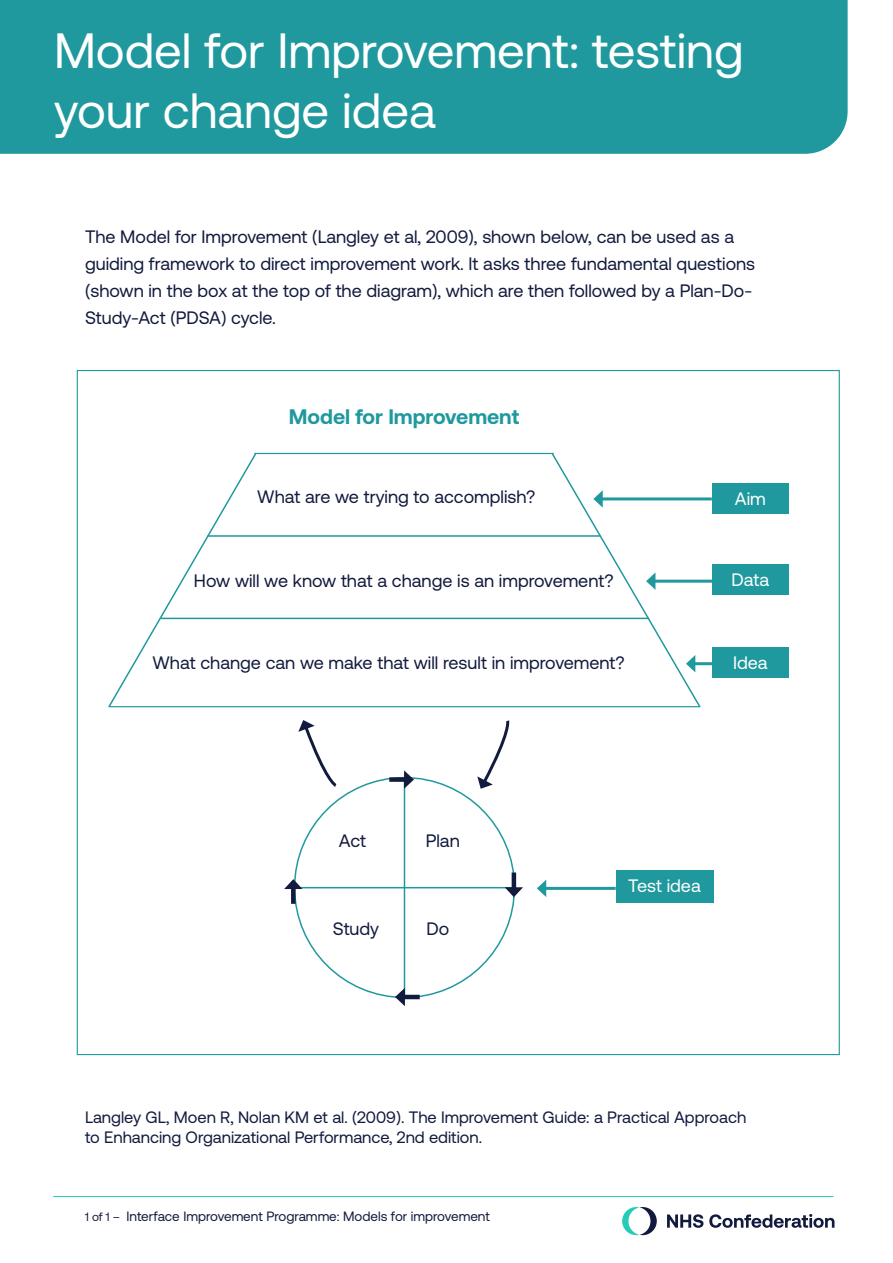
<style>
.page{position:relative;width:893px;height:1263px;background:#fff}
.page>*{position:absolute;margin:0;border:0;box-sizing:border-box;transform-origin:0 0}
.t1{font:49.5px/60px "Aeonik Pro";color:#fff}
.t2{font:700 21px "Aeonik Pro";color:#1f999e}
.t3{font:18px/27px "Aeonik Pro";color:#121a3d}
.t4{font:18px "Aeonik Pro";color:#fff}
.t5{font:16.5px/19.8px "Aeonik Pro";color:#121a3d}
.t6{font:13.5px "Aeonik Pro";color:#121a3d}
.s1{font-size:12px}
</style>
<div class="page">
<hr style="left:53px;top:1196px;width:780px;height:1px;background:#26ccb8">
<svg style="left:622px;top:1207px;width:35px;height:28px"></svg>
<svg style="left:667px;top:1214px;width:36px;height:14px"></svg>
<svg style="left:709px;top:1214px;width:125px;height:14px"></svg>
<div style="left:0;top:0;width:848px;height:154px;background:#1f999e"></div>
<svg style="left:108px;top:452px;width:150px;height:256px"></svg>
<hr style="left:108px;top:706px;width:592px;height:1px;background:#1f999e">
<hr style="left:254px;top:453px;width:300px;height:1px;background:#1f999e">
<hr style="left:207px;top:535px;width:394px;height:2px;background:#1f999e">
<hr style="left:161px;top:618px;width:488px;height:1px;background:#1f999e">
<div style="left:712px;top:484px;width:77px;height:30px;background:#1f999e"></div>
<div style="left:712px;top:564px;width:77px;height:31px;background:#1f999e"></div>
<div style="left:712px;top:647px;width:77px;height:30px;background:#1f999e"></div>
<hr style="left:600px;top:497px;width:112px;height:3px;background:#1f999e">
<hr style="left:653px;top:580px;width:73px;height:3px;background:#1f999e">
<hr style="left:693px;top:662px;width:33px;height:3px;background:#1f999e">
<svg style="left:550px;top:452px;width:152px;height:256px"></svg>
<hr style="left:404px;top:777px;width:1px;height:221px;background:#1f999e">
<hr style="left:295px;top:887px;width:219px;height:1px;background:#1f999e">
<hr style="left:512px;top:872px;width:4px;height:18px;background:#121a3d">
<svg style="left:505px;top:887px;width:18px;height:10px"></svg>
<hr style="left:402px;top:995px;width:18px;height:4px;background:#121a3d">
<svg style="left:395px;top:988px;width:10px;height:18px"></svg>
<div style="left:291px;top:886px;width:5px;height:18px;background:#121a3d"></div>
<svg style="left:284px;top:879px;width:18px;height:10px"></svg>
<div style="left:389px;top:777px;width:18px;height:5px;background:#121a3d"></div>
<svg style="left:404px;top:770px;width:10px;height:19px"></svg>
<div style="left:616px;top:871px;width:97px;height:32px;background:#1f999e"></div>
<hr style="left:544px;top:887px;width:72px;height:3px;background:#1f999e">
<svg style="left:537px;top:880px;width:9px;height:17px"></svg>
<svg style="left:477px;top:720px;width:33px;height:69px"></svg>
<svg style="left:298px;top:720px;width:39px;height:67px"></svg>
<h1 class="t1" style="left:54px;top:21px;width:691px">Model for Improvement: testing your change idea</h1>
<p class="t3" style="left:85px;top:223px;width:672px">The Model for Improvement (Langley et al, 2009), shown below, can be used as a guiding framework to direct improvement work. It asks three fundamental questions (shown in the box at the top of the diagram), which are then followed by a Plan-Do-Study-Act (PDSA) cycle.</p>
<p class="t2" style="left:289px;top:405px;width:232px">Model for Improvement</p>
<p class="t3" style="left:257px;top:483px;width:280px">What are we trying to accomplish?</p>
<p class="t4" style="left:735px;top:489px;width:32px">Aim</p>
<p class="t3" style="left:194px;top:567px;width:421px">How will we know that a change is an improvement?</p>
<p class="t4" style="left:731px;top:570px;width:39px">Data</p>
<p class="t3" style="left:152px;top:649px;width:474px">What change can we make that will result in improvement?</p>
<p class="t4" style="left:733px;top:653px;width:36px">Idea</p>
<p class="t3" style="left:339px;top:827px;width:29px">Act</p>
<p class="t3" style="left:426px;top:827px;width:36px">Plan</p>
<p class="t3" style="left:333px;top:915px;width:48px">Study</p>
<p class="t3" style="left:426px;top:915px;width:24px">Do</p>
<p class="t4" style="left:628px;top:876px;width:74px">Test idea</p>
<p class="t5" style="left:85px;top:1107px;width:663px">Langley GL, Moen R, Nolan KM et al. (2009). The Improvement Guide: a Practical Approach to Enhancing Organizational Performance, 2nd edition.</p>
<p class="t6" style="left:85px;top:1209px;width:406px"><span class="s1">1 of 1 –</span> Interface Improvement Programme: Models for improvement</p>
</div>
